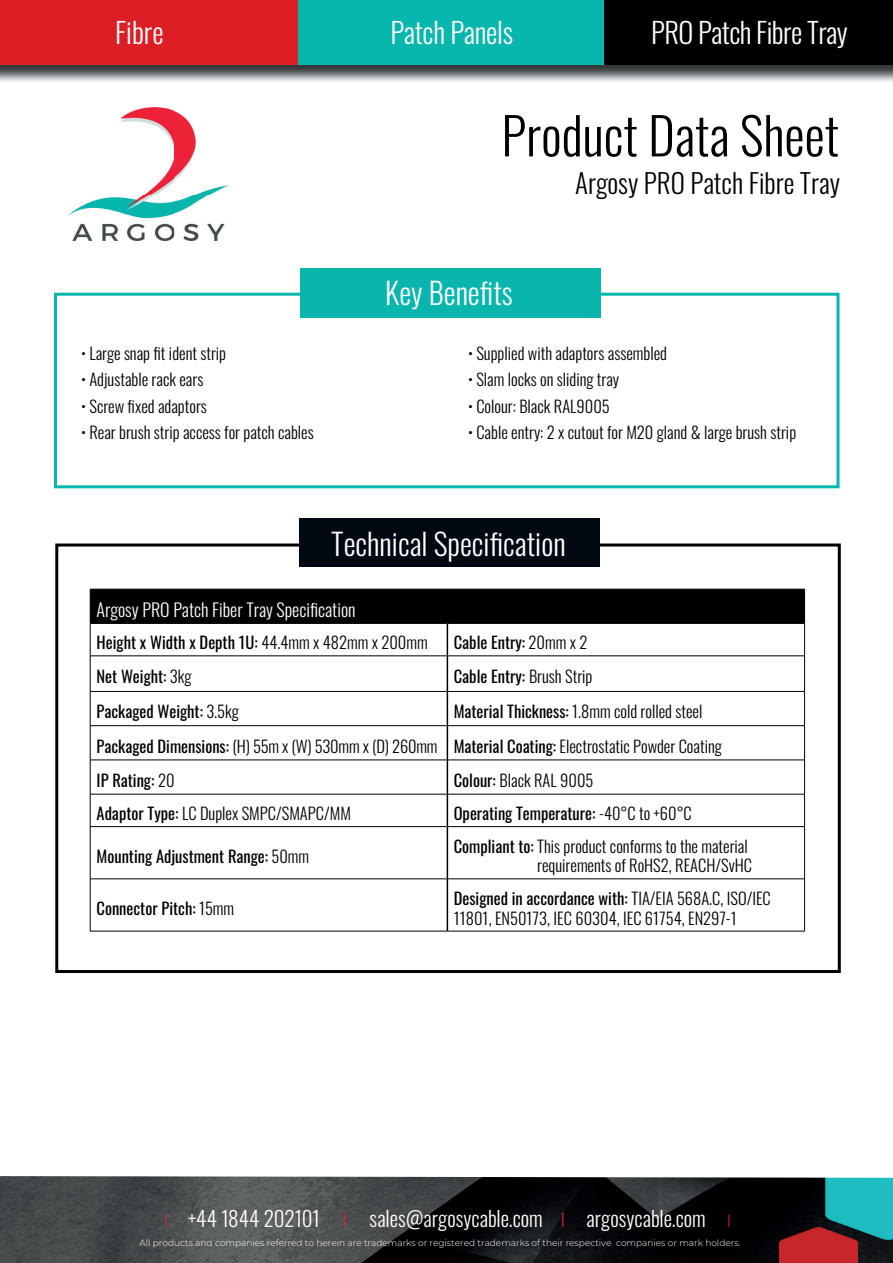
<style>
.page{position:relative;width:893px;height:1263px;background:#fff}
.page>*{position:absolute;margin:0;border:0;box-sizing:border-box;transform-origin:0 0}
.t1{font:300 51px "Oswald";color:#000001}
.t2{font:300 30px "Oswald";color:#fff}
.t3{font:300 28.5px "Oswald";letter-spacing:-.015em;color:#fff}
.t4{font:300 27px "Oswald";color:#000001}
.t5{font:300 21px "Oswald";color:#fff}
.t6{font:300 18px "Oswald";color:#fff}
.t7{font:300 16.5px/34.2px "Oswald";color:#000001}
.t8{font:16.5px "Oswald";color:#000001}
.t9{font:300 9px "Montserrat";color:#fff}
.s1{font-weight:300}
.s2{font-weight:400}
.s3{font-family:"Montserrat";font-size:18px;color:#ed1e38}
.s4{font-family:"Montserrat";color:#ed1e38}
</style>
<div class="page">
<img style="left:68px;top:107px;width:159px;height:133px">
<img style="left:0;top:64px;width:893px;height:18px">
<div style="left:0;top:0;width:893px;height:64px;background:#db1f25"></div>
<div style="left:596px;top:0;width:297px;height:64px;background:#000001"></div>
<div style="left:298px;top:0;width:305px;height:64px;background:#07b7ad"></div>
<img style="left:0;top:1176px;width:893px;height:87px">
<div style="left:55px;top:543px;width:786px;height:430px;border:3px solid #000001"></div>
<div style="left:299px;top:519px;width:301px;height:48px;background:#000912"></div>
<div style="left:91px;top:590px;width:713px;height:33px;background:#000001"></div>
<hr style="left:90px;top:623px;width:357px;height:1px;background:#000001">
<hr style="left:448px;top:623px;width:357px;height:1px;background:#000001">
<hr style="left:90px;top:656px;width:357px;height:1px;background:#000001">
<hr style="left:448px;top:656px;width:357px;height:1px;background:#000001">
<hr style="left:90px;top:691px;width:357px;height:1px;background:#000001">
<hr style="left:448px;top:691px;width:357px;height:1px;background:#000001">
<hr style="left:90px;top:725px;width:357px;height:1px;background:#000001">
<hr style="left:448px;top:725px;width:357px;height:1px;background:#000001">
<hr style="left:90px;top:760px;width:357px;height:1px;background:#000001">
<hr style="left:448px;top:760px;width:357px;height:1px;background:#000001">
<hr style="left:90px;top:794px;width:357px;height:1px;background:#000001">
<hr style="left:448px;top:794px;width:357px;height:1px;background:#000001">
<hr style="left:90px;top:826px;width:357px;height:1px;background:#000001">
<hr style="left:448px;top:826px;width:357px;height:1px;background:#000001">
<hr style="left:90px;top:878px;width:357px;height:1px;background:#000001">
<hr style="left:448px;top:878px;width:357px;height:1px;background:#000001">
<hr style="left:90px;top:931px;width:357px;height:1px;background:#000001">
<hr style="left:447px;top:931px;width:358px;height:1px;background:#000001">
<hr style="left:90px;top:589px;width:357px;height:1px;background:#000001">
<hr style="left:90px;top:589px;width:1px;height:34px;background:#000001">
<hr style="left:447px;top:589px;width:358px;height:1px;background:#000001">
<hr style="left:804px;top:589px;width:1px;height:34px;background:#000001">
<hr style="left:90px;top:624px;width:1px;height:32px;background:#000001">
<hr style="left:804px;top:624px;width:1px;height:32px;background:#000001">
<hr style="left:90px;top:656px;width:1px;height:35px;background:#000001">
<hr style="left:804px;top:656px;width:1px;height:35px;background:#000001">
<hr style="left:447px;top:589px;width:1px;height:34px;background:#000001">
<hr style="left:447px;top:623px;width:1px;height:33px;background:#000001">
<hr style="left:447px;top:656px;width:1px;height:35px;background:#000001">
<hr style="left:90px;top:692px;width:1px;height:33px;background:#000001">
<hr style="left:804px;top:692px;width:1px;height:33px;background:#000001">
<hr style="left:90px;top:726px;width:1px;height:34px;background:#000001">
<hr style="left:804px;top:726px;width:1px;height:34px;background:#000001">
<hr style="left:90px;top:760px;width:1px;height:34px;background:#000001">
<hr style="left:804px;top:760px;width:1px;height:34px;background:#000001">
<hr style="left:90px;top:794px;width:1px;height:32px;background:#000001">
<hr style="left:804px;top:794px;width:1px;height:32px;background:#000001">
<hr style="left:90px;top:827px;width:1px;height:52px;background:#000001">
<hr style="left:804px;top:827px;width:1px;height:52px;background:#000001">
<hr style="left:90px;top:879px;width:1px;height:52px;background:#000001">
<hr style="left:804px;top:879px;width:1px;height:52px;background:#000001">
<hr style="left:447px;top:691px;width:1px;height:35px;background:#000001">
<hr style="left:447px;top:726px;width:1px;height:34px;background:#000001">
<hr style="left:447px;top:760px;width:1px;height:34px;background:#000001">
<hr style="left:447px;top:794px;width:1px;height:32px;background:#000001">
<hr style="left:447px;top:826px;width:1px;height:53px;background:#000001">
<hr style="left:447px;top:879px;width:1px;height:52px;background:#000001">
<div style="left:54px;top:293px;width:785px;height:195px;border:3px solid #08b6ad"></div>
<div style="left:300px;top:268px;width:300px;height:49px;background:#08b6ad"></div>
<h3 class="t3" style="left:115px;top:7px;width:50px">Fibre</h3>
<h3 class="t3" style="left:390px;top:7px;width:124px">Patch Panels</h3>
<h3 class="t3" style="left:651px;top:7px;width:198px">PRO Patch Fibre Tray</h3>
<h1 class="t1" style="left:501px;top:90px;width:339px">Product Data Sheet</h1>
<p class="t7" style="left:81px;top:334px;width:147px">• Large snap fit ident strip</p>
<p class="t7" style="left:81px;top:361px;width:124px">• Adjustable rack ears</p>
<p class="t7" style="left:81px;top:387px;width:127px">• Screw fixed adaptors</p>
<p class="t7" style="left:81px;top:414px;width:234px">• Rear brush strip access for patch cables</p>
<h2 class="t2" style="left:385px;top:266px;width:129px">Key Benefits</h2>
<h3 class="t4" style="left:575px;top:159px;width:266px">Argosy PRO Patch Fibre Tray</h3>
<p class="t7" style="left:468px;top:334px;width:200px">• Supplied with adaptors assembled</p>
<p class="t7" style="left:468px;top:361px;width:153px">• Slam locks on sliding tray</p>
<p class="t7" style="left:468px;top:387px;width:143px">• Colour: Black RAL9005</p>
<p class="t7" style="left:468px;top:414px;width:330px">• Cable entry: 2 x cutout for M20 gland &amp; large brush strip</p>
<h2 class="t2" style="left:331px;top:517px;width:236px">Technical Specification</h2>
<p class="t6" style="left:97px;top:594px;width:260px">Argosy PRO Patch Fiber Tray Specification</p>
<p class="t8" style="left:97px;top:628px;width:333px">Height x Width x Depth 1U: <span class="s1">44.4mm x 482mm x 200mm</span></p>
<p class="t8" style="left:454px;top:628px;width:135px">Cable Entry: <span class="s1">20mm x 2</span></p>
<p class="t8" style="left:97px;top:662px;width:96px">Net Weight: <span class="s1">3kg</span></p>
<p class="t8" style="left:454px;top:662px;width:140px">Cable Entry: <span class="s1">Brush Strip</span></p>
<p class="t8" style="left:97px;top:697px;width:144px">Packaged Weight: <span class="s1">3.5kg</span></p>
<p class="t7" style="left:97px;top:693px;width:627px;text-indent:357px"><span class="s2">Material Thickness:</span> 1.8mm cold rolled steel<br><span class="s2">Packaged Dimensions:</span> (H) 55m x (W) 530mm x (D) 260mm <span class="s2">Material Coating:</span> Electrostatic Powder Coating<br><span class="s2">IP Rating:</span> 20</p>
<p class="t7" style="left:454px;top:761px;width:141px"><span class="s2">Colour:</span> Black RAL 9005</p>
<p class="t7" style="left:97px;top:794px;width:256px"><span class="s2">Adaptor Type:</span> LC Duplex SMPC/SMAPC/MM</p>
<p class="t8" style="left:454px;top:799px;width:239px">Operating Temperature: <span class="s1">-40°C to +60°C</span></p>
<p class="t8" style="left:97px;top:841px;width:214px">Mounting Adjustment Range: <span class="s1">50mm</span></p>
<p class="t7" style="left:454px;top:834px;width:300px;line-height:19.8px;text-align:right"><span class="s2">Compliant to:</span> This product conforms to the material requirements of RoHS2, REACH/SvHC</p>
<p class="t8" style="left:97px;top:893px;width:139px">Connector Pitch: <span class="s1">15mm</span></p>
<p class="t7" style="left:454px;top:886px;width:319px;line-height:19.8px"><span class="s2">Designed in accordance with:</span> TIA/EIA 568A.C, ISO/IEC<br>11801, EN50173, IEC 60304, IEC 61754, EN297-1</p>
<p class="t5" style="left:164px;top:1199px;width:570px"><span class="s3">I</span> +44 1844 202101 <span class="s4">I</span> sales@argosycable.com <span class="s4">I</span> argosycable.com <span class="s3">I</span></p>
<p class="t9" style="left:139px;top:1237px;width:602px">All products and companies referred to herein are trademarks or registered trademarks of their respective companies or mark holders.</p>
</div>
